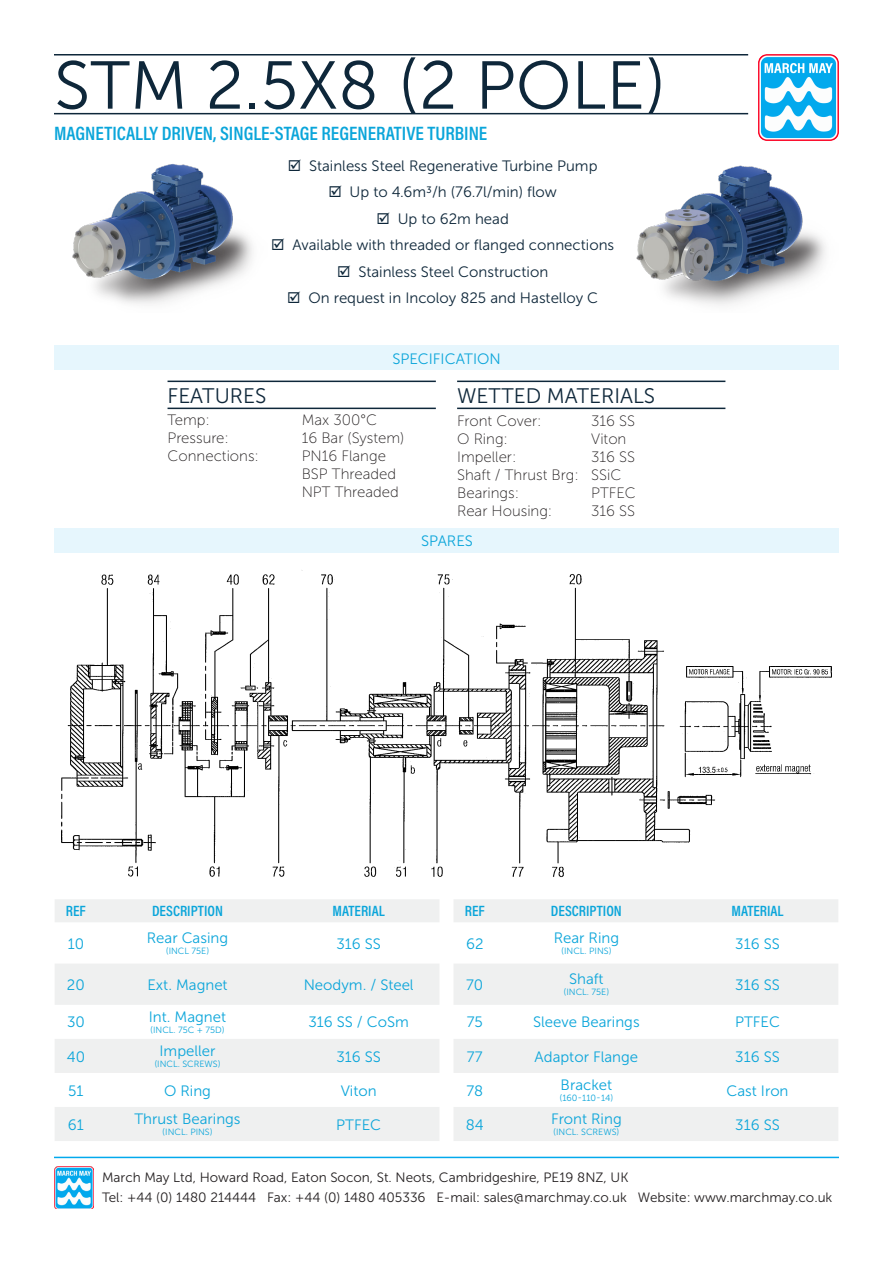
<style>
.page{position:relative;width:893px;height:1263px;background:#fff}
.page>*{position:absolute;margin:0;border:0;box-sizing:border-box;transform-origin:0 0}
.Heading{font:67.5px "Museo Sans 300";color:#0e273a}
.Sub_Heading_Black{font:21px "Museo Sans 300";color:#0e273a}
.Sub_Heading{font:600 19.5px "Acumin Pro Cond";color:#0aa5da}
.Table_Blue_thin_lowe{font:15px "Museo Sans 300";color:#0aa5da}
.t1{font:15px "Museo Sans 300";color:#0e273a}
._2_Column_Black{font:15px "Museo Sans 100";color:#231f20}
.Sub_Heading-2{font:600 15px "Acumin Pro Cond";color:#0aa5da}
.Heading_-_Table{font:15px "Museo Sans 300";color:#0aa5da}
.t2{font:13.5px/19.8px "Museo Sans 300";color:#231f20}
.Table_Blue_thin_Smal{font:9px "Museo Sans 300";color:#0aa5da}
</style>
<div class="page">
<img style="left:759px;top:54px;width:80px;height:86px">
<hr style="left:54px;top:54px;width:694px;height:2px;background:#0e273a">
<hr style="left:54px;top:113px;width:694px;height:1px;background:#0e273a">
<img style="left:72px;top:164px;width:180px;height:140px">
<hr style="left:457px;top:381px;width:268px;height:1px;background:#0e273a">
<hr style="left:457px;top:408px;width:268px;height:1px;background:#0e273a">
<hr style="left:168px;top:381px;width:268px;height:1px;background:#0e273a">
<hr style="left:168px;top:408px;width:268px;height:1px;background:#0e273a">
<hr style="left:54px;top:1157px;width:785px;height:1px;background:#02a9ed">
<img style="left:54px;top:1166px;width:40px;height:43px">
<div style="left:54px;top:346px;width:785px;height:24px;background:#e6f6fd"></div>
<img style="left:61px;top:570px;width:771px;height:308px">
<div style="left:54px;top:528px;width:785px;height:24px;background:#e6f6fd"></div>
<svg style="left:55px;top:899px;width:783px;height:242px;fill:#eff0f0"></svg>
<img style="left:636px;top:165px;width:190px;height:141px">
<p class="Heading" style="left:54px;top:49px;width:614px">STM 2.5X8 (2 POLE)</p>
<p class="Sub_Heading" style="left:54px;top:120px;width:435px">MAGNETICALLY DRIVEN, SINGLE-STAGE REGENERATIVE TURBINE</p>
<p class="t1" style="left:309px;top:158px;width:290px">Stainless Steel Regenerative Turbine Pump</p>
<p class="t1" style="left:350px;top:184px;width:209px">Up to 4.6m3/h (76.7l/min) flow</p>
<p class="t1" style="left:398px;top:211px;width:113px">Up to 62m head</p>
<p class="t1" style="left:292px;top:237px;width:323px">Available with threaded or flanged connections</p>
<p class="t1" style="left:358px;top:264px;width:191px">Stainless Steel Construction</p>
<p class="t1" style="left:308px;top:290px;width:291px">On request in Incoloy 825 and Hastelloy C</p>
<p class="Sub_Heading_Black" style="left:168px;top:385px;width:100px">FEATURES</p>
<p class="_2_Column_Black" style="left:168px;top:412px;width:44px">Temp:</p>
<p class="_2_Column_Black" style="left:168px;top:430px;width:63px">Pressure:</p>
<p class="_2_Column_Black" style="left:168px;top:448px;width:93px">Connections:</p>
<p class="Heading_-_Table" style="left:392px;top:350px;width:110px">SPECIFICATION</p>
<p class="_2_Column_Black" style="left:302px;top:412px;width:77px">Max 300°C</p>
<p class="_2_Column_Black" style="left:302px;top:430px;width:104px">16 Bar (System)</p>
<p class="_2_Column_Black" style="left:302px;top:448px;width:86px">PN16 Flange</p>
<p class="_2_Column_Black" style="left:302px;top:466px;width:96px">BSP Threaded</p>
<p class="_2_Column_Black" style="left:302px;top:484px;width:99px">NPT Threaded</p>
<p class="Sub_Heading_Black" style="left:457px;top:385px;width:200px">WETTED MATERIALS</p>
<p class="_2_Column_Black" style="left:457px;top:413px;width:86px">Front Cover:</p>
<p class="_2_Column_Black" style="left:457px;top:431px;width:52px">O Ring:</p>
<p class="_2_Column_Black" style="left:457px;top:449px;width:61px">Impeller:</p>
<p class="_2_Column_Black" style="left:457px;top:467px;width:123px">Shaft / Thrust Brg:</p>
<p class="_2_Column_Black" style="left:457px;top:485px;width:63px">Bearings:</p>
<p class="_2_Column_Black" style="left:457px;top:503px;width:97px">Rear Housing:</p>
<p class="Heading_-_Table" style="left:421px;top:532px;width:53px">SPARES</p>
<p class="_2_Column_Black" style="left:591px;top:413px;width:45px">316 SS</p>
<p class="_2_Column_Black" style="left:591px;top:431px;width:37px">Viton</p>
<p class="_2_Column_Black" style="left:591px;top:449px;width:45px">316 SS</p>
<p class="_2_Column_Black" style="left:591px;top:467px;width:32px">SSiC</p>
<p class="_2_Column_Black" style="left:591px;top:485px;width:46px">PTFEC</p>
<p class="_2_Column_Black" style="left:591px;top:503px;width:45px">316 SS</p>
<p class="Sub_Heading-2" style="left:66px;top:901px;width:21px">REF</p>
<p class="Sub_Heading-2" style="left:152px;top:901px;width:72px">DESCRIPTION</p>
<p class="Sub_Heading-2" style="left:333px;top:901px;width:54px">MATERIAL</p>
<p class="Sub_Heading-2" style="left:465px;top:901px;width:21px">REF</p>
<p class="Sub_Heading-2" style="left:551px;top:901px;width:72px">DESCRIPTION</p>
<p class="Sub_Heading-2" style="left:731px;top:901px;width:54px">MATERIAL</p>
<p class="Table_Blue_thin_lowe" style="left:68px;top:935px;width:18px">10</p>
<p class="Table_Blue_thin_lowe" style="left:147px;top:930px;width:83px">Rear Casing</p>
<p class="Table_Blue_thin_Smal" style="left:166px;top:946px;width:45px">(INCL 75E)</p>
<p class="Table_Blue_thin_lowe" style="left:336px;top:935px;width:46px">316 SS</p>
<p class="Table_Blue_thin_lowe" style="left:466px;top:935px;width:19px">62</p>
<p class="Table_Blue_thin_lowe" style="left:554px;top:930px;width:67px">Rear Ring</p>
<p class="Table_Blue_thin_Smal" style="left:561px;top:946px;width:52px">(INCL. PINS)</p>
<p class="Table_Blue_thin_lowe" style="left:735px;top:935px;width:46px">316 SS</p>
<p class="Table_Blue_thin_lowe" style="left:67px;top:976px;width:19px">20</p>
<p class="Table_Blue_thin_lowe" style="left:147px;top:976px;width:82px">Ext. Magnet</p>
<p class="Table_Blue_thin_lowe" style="left:304px;top:976px;width:111px">Neodym. / Steel</p>
<p class="Table_Blue_thin_lowe" style="left:466px;top:976px;width:19px">70</p>
<p class="Table_Blue_thin_lowe" style="left:569px;top:971px;width:36px">Shaft</p>
<p class="Table_Blue_thin_Smal" style="left:563px;top:987px;width:47px">(INCL. 75E)</p>
<p class="Table_Blue_thin_lowe" style="left:735px;top:976px;width:46px">316 SS</p>
<p class="Table_Blue_thin_lowe" style="left:67px;top:1014px;width:19px">30</p>
<p class="Table_Blue_thin_lowe" style="left:149px;top:1009px;width:79px">Int. Magnet</p>
<p class="Table_Blue_thin_Smal" style="left:150px;top:1025px;width:76px">(INCL. 75C + 75D)</p>
<p class="Table_Blue_thin_lowe" style="left:67px;top:1048px;width:20px">40</p>
<p class="Table_Blue_thin_lowe" style="left:160px;top:1043px;width:58px">Impeller</p>
<p class="Table_Blue_thin_Smal" style="left:154px;top:1059px;width:68px">(INCL. SCREWS)</p>
<p class="Table_Blue_thin_lowe" style="left:308px;top:1014px;width:102px">316 SS / CoSm</p>
<p class="Table_Blue_thin_lowe" style="left:467px;top:1014px;width:18px">75</p>
<p class="Table_Blue_thin_lowe" style="left:533px;top:1014px;width:108px">Sleeve Bearings</p>
<p class="Table_Blue_thin_lowe" style="left:735px;top:1014px;width:46px">PTFEC</p>
<p class="Table_Blue_thin_lowe" style="left:336px;top:1048px;width:46px">316 SS</p>
<p class="Table_Blue_thin_lowe" style="left:467px;top:1048px;width:17px">77</p>
<p class="Table_Blue_thin_lowe" style="left:535px;top:1048px;width:105px">Adaptor Flange</p>
<p class="Table_Blue_thin_lowe" style="left:735px;top:1048px;width:46px">316 SS</p>
<p class="Table_Blue_thin_lowe" style="left:68px;top:1082px;width:17px">51</p>
<p class="Table_Blue_thin_lowe" style="left:164px;top:1082px;width:48px">O Ring</p>
<p class="Table_Blue_thin_lowe" style="left:341px;top:1082px;width:37px">Viton</p>
<p class="Table_Blue_thin_lowe" style="left:466px;top:1082px;width:18px">78</p>
<p class="Table_Blue_thin_lowe" style="left:561px;top:1077px;width:53px">Bracket</p>
<p class="Table_Blue_thin_Smal" style="left:559px;top:1093px;width:55px">(160-110-14)</p>
<p class="Table_Blue_thin_lowe" style="left:726px;top:1082px;width:63px">Cast Iron</p>
<p class="Table_Blue_thin_lowe" style="left:68px;top:1116px;width:17px">61</p>
<p class="Table_Blue_thin_lowe" style="left:134px;top:1111px;width:108px">Thrust Bearings</p>
<p class="Table_Blue_thin_Smal" style="left:162px;top:1127px;width:52px">(INCL. PINS)</p>
<p class="Table_Blue_thin_lowe" style="left:336px;top:1116px;width:46px">PTFEC</p>
<p class="Table_Blue_thin_lowe" style="left:466px;top:1116px;width:19px">84</p>
<p class="Table_Blue_thin_lowe" style="left:551px;top:1111px;width:72px">Front Ring</p>
<p class="Table_Blue_thin_Smal" style="left:553px;top:1127px;width:68px">(INCL. SCREWS)</p>
<p class="Table_Blue_thin_lowe" style="left:735px;top:1116px;width:46px">316 SS</p>
<p class="t2" style="left:102px;top:1168px;width:732px">March May Ltd, Howard Road, Eaton Socon, St. Neots, Cambridgeshire, PE19 8NZ, UK<br>Tel: +44 (0) 1480 214444 Fax: +44 (0) 1480 405336 E-mail: sales@marchmay.co.uk Website: www.marchmay.co.uk</p>
</div>
